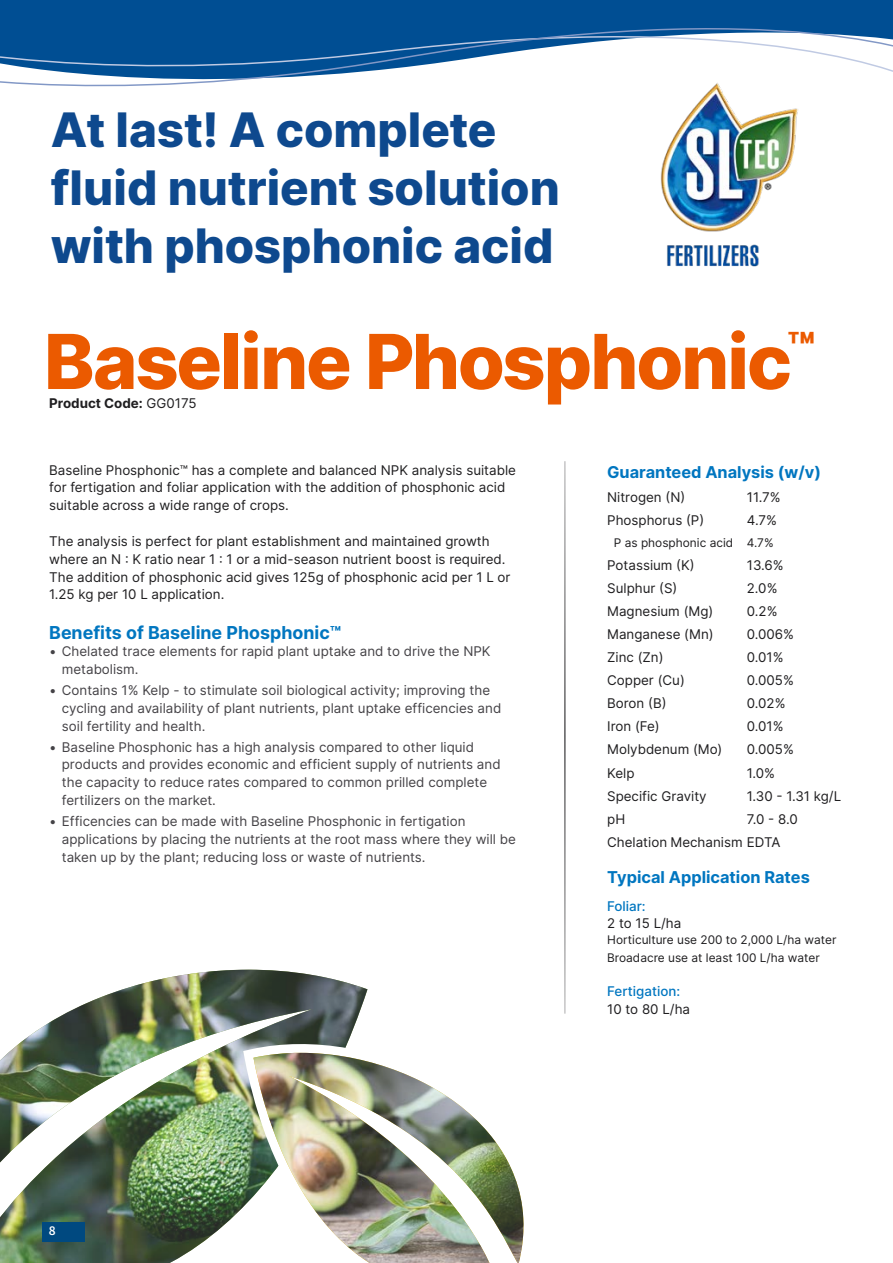
<style>
.page{position:relative;width:893px;height:1263px;background:#fff}
.page>*{position:absolute;margin:0;border:0;box-sizing:border-box;transform-origin:0 0}
.t1{font:800 75.75px "Inter";letter-spacing:-.025em;color:#eb5a00}
.t2{font:800 47.55px/57.9px "Inter";color:#0e498e}
.t3{font:700 17.85px "Inter";color:#0076c0}
.t4{font:700 16.35px "Inter";color:#0076c0}
.t5{font:600 13.5px "Source Sans Pro";color:#fff}
.t6{font:13.35px/17.9px "Inter";color:#1f1e20}
.t7{font:13.35px/17.9px "Inter";color:#444246}
.t8{font:500 13.35px "Inter";color:#0076c0}
.t9{font:700 13.35px "Inter";color:#1f1e20}
.t10{font:11.85px/17.9px "Inter";color:#1f1e20}
.s1{font-weight:400}
</style>
<div class="page">
<img style="left:667px;top:244px;width:92px;height:23px">
<svg style="left:0;top:0;width:893px;height:232px"></svg>
<hr style="left:564px;top:461px;width:2px;height:553px;background:#1f1e20">
<img style="left:0;top:970px;width:367px;height:293px">
<img style="left:243px;top:1042px;width:10px;height:221px">
<svg style="left:253px;top:1031px;width:114px;height:22px"></svg>
<img style="left:253px;top:1053px;width:271px;height:210px">
<div style="left:43px;top:1222px;width:42px;height:19px;background:#004980"></div>
<h2 class="t2" style="left:51px;top:99px;width:510px">At last! A complete fluid nutrient solution with phosphonic acid</h2>
<h1 class="t1" style="left:44px;top:304px;width:773px">Baseline Phosphonic<sup>™</sup></h1>
<p class="t9" style="left:49px;top:393px;width:149px">Product Code: <span class="s1">GG0175</span></p>
<p class="t6" style="left:49px;top:460px;width:468px">Baseline Phosphonic™ has a complete and balanced NPK analysis suitable for fertigation and foliar application with the addition of phosphonic acid suitable across a wide range of crops.</p>
<p class="t6" style="left:49px;top:532px;width:463px">The analysis is perfect for plant establishment and maintained growth where an N : K ratio near 1 : 1 or a mid-season nutrient boost is required.<br>The addition of phosphonic acid gives 125g of phosphonic acid per 1 L or 1.25 kg per 10 L application.</p>
<h3 class="t3" style="left:49px;top:619px;width:294px">Benefits of Baseline Phosphonic™</h3>
<p class="t7" style="left:62px;top:642px;width:430px;text-indent:-13px">• Chelated trace elements for rapid plant uptake and to drive the NPK metabolism.</p>
<p class="t7" style="left:62px;top:681px;width:441px;text-indent:-13px">• Contains 1% Kelp - to stimulate soil biological activity; improving the cycling and availability of plant nutrients, plant uptake efficencies and soil fertility and health.</p>
<p class="t7" style="left:62px;top:737px;width:440px;text-indent:-13px">• Baseline Phosphonic has a high analysis compared to other liquid products and provides economic and efficient supply of nutrients and the capacity to reduce rates compared to common prilled complete fertilizers on the market.</p>
<p class="t7" style="left:62px;top:812px;width:456px;text-indent:-13px">• Efficencies can be made with Baseline Phosphonic in fertigation applications by placing the nutrients at the root mass where they will be taken up by the plant; reducing loss or waste of nutrients.</p>
<p class="t5" style="left:49px;top:1222px;width:8px">8</p>
<p class="t4" style="left:607px;top:460px;width:215px">Guaranteed Analysis (w/v)</p>
<p class="t6" style="left:607px;top:488px;width:80px">Nitrogen (N)</p>
<p class="t6" style="left:747px;top:488px;width:35px">11.7%</p>
<p class="t6" style="left:607px;top:511px;width:99px">Phosphorus (P)</p>
<p class="t6" style="left:747px;top:511px;width:32px">4.7%</p>
<p class="t10" style="left:614px;top:533px;width:161px">P as phosphonic acid 4.7%</p>
<p class="t6" style="left:607px;top:556px;width:89px">Potassium (K)</p>
<p class="t6" style="left:747px;top:556px;width:38px">13.6%</p>
<p class="t6" style="left:607px;top:579px;width:72px">Sulphur (S)</p>
<p class="t6" style="left:747px;top:579px;width:32px">2.0%</p>
<p class="t6" style="left:607px;top:602px;width:108px">Magnesium (Mg)</p>
<p class="t6" style="left:747px;top:602px;width:32px">0.2%</p>
<p class="t6" style="left:607px;top:625px;width:108px">Manganese (Mn)</p>
<p class="t6" style="left:747px;top:625px;width:49px">0.006%</p>
<p class="t6" style="left:607px;top:648px;width:58px">Zinc (Zn)</p>
<p class="t6" style="left:747px;top:648px;width:38px">0.01%</p>
<p class="t6" style="left:607px;top:671px;width:79px">Copper (Cu)</p>
<p class="t6" style="left:747px;top:671px;width:49px">0.005%</p>
<p class="t6" style="left:607px;top:694px;width:61px">Boron (B)</p>
<p class="t6" style="left:747px;top:694px;width:40px">0.02%</p>
<p class="t6" style="left:607px;top:717px;width:54px">Iron (Fe)</p>
<p class="t6" style="left:747px;top:717px;width:38px">0.01%</p>
<p class="t6" style="left:607px;top:740px;width:117px">Molybdenum (Mo)</p>
<p class="t6" style="left:747px;top:740px;width:49px">0.005%</p>
<p class="t6" style="left:607px;top:763px;width:29px">Kelp</p>
<p class="t6" style="left:747px;top:763px;width:30px">1.0%</p>
<p class="t6" style="left:607px;top:786px;width:101px">Specific Gravity</p>
<p class="t6" style="left:747px;top:786px;width:96px">1.30 - 1.31 kg/L</p>
<p class="t6" style="left:607px;top:809px;width:20px">pH</p>
<p class="t6" style="left:607px;top:807px;width:192px;line-height:23.1px;text-indent:140px">7.0 - 8.0<br>Chelation Mechanism EDTA</p>
<p class="t4" style="left:607px;top:864px;width:204px">Typical Application Rates</p>
<p class="t8" style="left:607px;top:896px;width:40px">Foliar:</p>
<p class="t6" style="left:607px;top:914px;width:76px">2 to 15 L/ha</p>
<p class="t10" style="left:607px;top:930px;width:231px">Horticulture use 200 to 2,000 L/ha water<br>Broadacre use at least 100 L/ha water</p>
<p class="t8" style="left:607px;top:981px;width:75px">Fertigation:</p>
<p class="t6" style="left:607px;top:999px;width:84px">10 to 80 L/ha</p>
</div>
